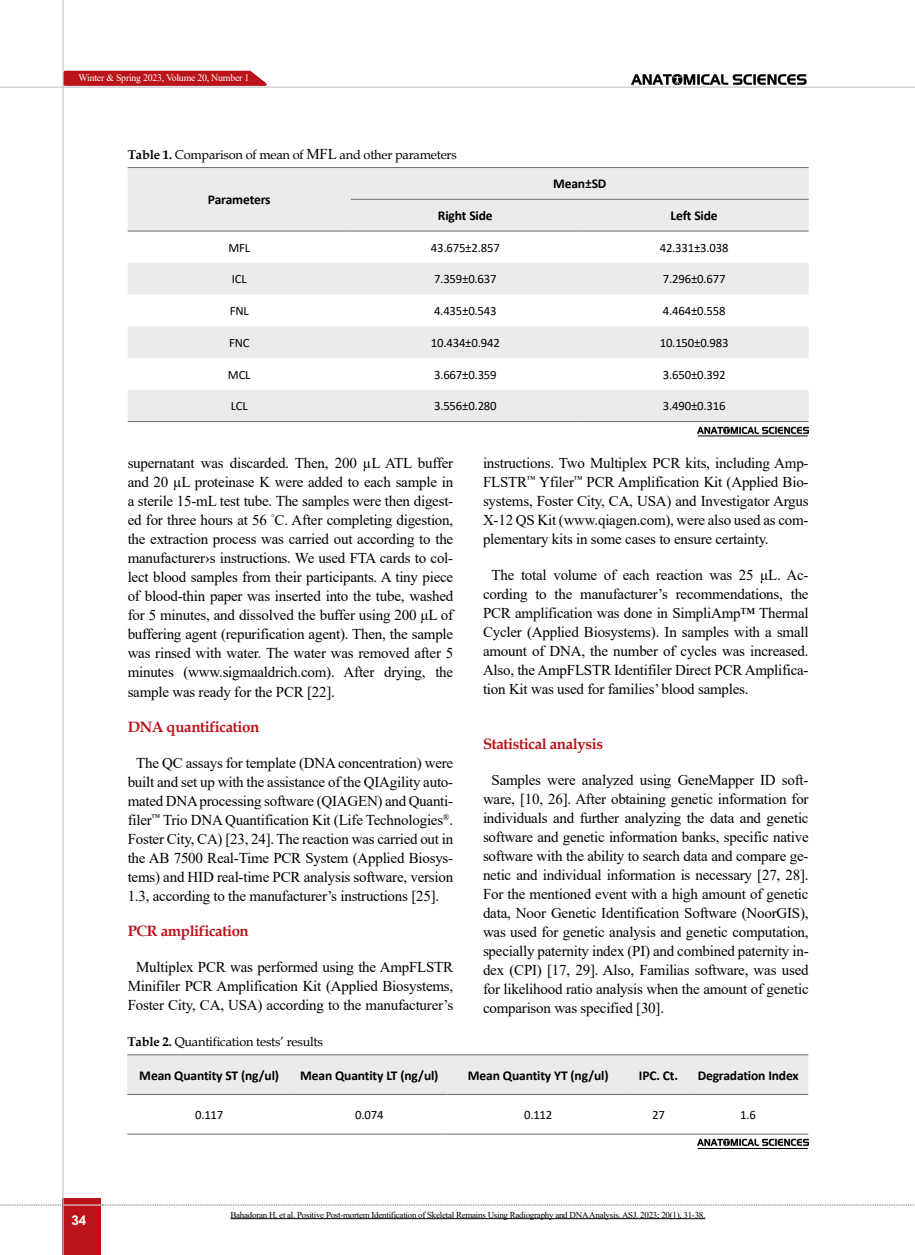
<style>
.page{position:relative;width:915px;height:1255px;background:#fff}
.page>*{position:absolute;margin:0;border:0;box-sizing:border-box;transform-origin:0 0}
.t1{font:15px/19px "Times New Roman";letter-spacing:-.015em;color:#000;text-align:justify}
.t2{font:700 15px "Book Antiqua";letter-spacing:-.025em;color:#ba131a}
.t3{font:700 13.5px "Calibri";letter-spacing:-.01em;color:#000}
.t4{font:700 13.5px "Arial";color:#fff}
.t5{font:12.75px "Calibri";letter-spacing:-.015em;color:#000}
.t6{font:12.75px "Book Antiqua";letter-spacing:-.015em;color:#000}
.t7{font:10.05px "Times New Roman";letter-spacing:-.025em;color:#fff}
.t8{font:9px "Times New Roman";letter-spacing:-.03em;color:#000}
.s1{font-weight:700}
.s2{font-family:"Times New Roman";font-size:15px}
</style>
<div class="page">
<div style="left:63px;top:1198px;width:38px;height:56px;background:#ba131a"></div>
<hr style="left:62px;top:0;width:2px;height:1254px;background:#c2c4c6">
<hr style="left:0;top:87px;width:914px;height:1px;background:#c2c4c6">
<hr style="left:63px;top:1204px;width:38px;height:1px;background:#ebebec">
<svg style="left:0;top:1204px;width:63px;height:1px"></svg>
<svg style="left:102px;top:1204px;width:813px;height:1px"></svg>
<svg style="left:62px;top:69px;width:212px;height:18px;background:#c7454b"></svg>
<img style="left:626px;top:73px;width:188px;height:15px">
<div style="left:127px;top:1055px;width:681px;height:39px;background:#ebebec"></div>
<hr style="left:127px;top:1054px;width:164px;height:1px;background:#6d6e71">
<hr style="left:291px;top:1054px;width:156px;height:1px;background:#6d6e71">
<hr style="left:447px;top:1054px;width:181px;height:1px;background:#6d6e71">
<hr style="left:628px;top:1054px;width:59px;height:1px;background:#6d6e71">
<hr style="left:687px;top:1054px;width:121px;height:1px;background:#6d6e71">
<hr style="left:127px;top:1094px;width:164px;height:1px;background:#6d6e71">
<hr style="left:291px;top:1094px;width:156px;height:1px;background:#6d6e71">
<hr style="left:447px;top:1094px;width:181px;height:1px;background:#6d6e71">
<hr style="left:628px;top:1094px;width:59px;height:1px;background:#6d6e71">
<hr style="left:687px;top:1094px;width:121px;height:1px;background:#6d6e71">
<hr style="left:127px;top:1133px;width:164px;height:1px;background:#6d6e71">
<hr style="left:291px;top:1133px;width:156px;height:1px;background:#6d6e71">
<hr style="left:447px;top:1133px;width:181px;height:1px;background:#6d6e71">
<hr style="left:628px;top:1133px;width:59px;height:1px;background:#6d6e71">
<hr style="left:687px;top:1133px;width:121px;height:1px;background:#6d6e71">
<img style="left:697px;top:1138px;width:111px;height:9px">
<hr style="left:697px;top:1148px;width:110px;height:1px;background:#000">
<svg style="left:128px;top:168px;width:680px;height:253px;fill:#ebebec"></svg>
<hr style="left:128px;top:421px;width:223px;height:1px;background:#6d6e71">
<hr style="left:351px;top:421px;width:228px;height:1px;background:#6d6e71">
<hr style="left:579px;top:421px;width:229px;height:1px;background:#6d6e71">
<hr style="left:128px;top:167px;width:223px;height:1px;background:#6d6e71">
<hr style="left:128px;top:231px;width:223px;height:1px;background:#6d6e71">
<hr style="left:351px;top:167px;width:228px;height:1px;background:#6d6e71">
<hr style="left:579px;top:167px;width:229px;height:1px;background:#6d6e71">
<hr style="left:351px;top:199px;width:228px;height:1px;background:#6d6e71">
<hr style="left:579px;top:199px;width:229px;height:1px;background:#6d6e71">
<hr style="left:351px;top:231px;width:228px;height:1px;background:#6d6e71">
<hr style="left:579px;top:231px;width:229px;height:1px;background:#6d6e71">
<img style="left:697px;top:426px;width:111px;height:9px">
<hr style="left:697px;top:435px;width:110px;height:1px;background:#000">
<hr style="left:230px;top:1218px;width:475px;height:1px;background:#000">
<p class="t7" style="left:79px;top:70px;width:172px">Winter &amp; Spring 2023, Volume 20, Number 1</p>
<p class="t6" style="left:128px;top:146px;width:330px"><span class="s1">Table 1.</span> Comparison of mean of <span class="s2">MFL</span> and other parameters</p>
<p class="t3" style="left:208px;top:190px;width:64px">Parameters</p>
<p class="t3" style="left:553px;top:174px;width:55px">Mean±SD</p>
<p class="t3" style="left:438px;top:206px;width:56px">Right Side</p>
<p class="t3" style="left:670px;top:206px;width:49px">Left Side</p>
<p class="t5" style="left:228px;top:239px;width:23px">MFL</p>
<p class="t5" style="left:431px;top:239px;width:70px">43.675±2.857</p>
<p class="t5" style="left:659px;top:239px;width:70px">42.331±3.038</p>
<p class="t5" style="left:232px;top:270px;width:16px">ICL</p>
<p class="t5" style="left:434px;top:270px;width:64px">7.359±0.637</p>
<p class="t5" style="left:662px;top:270px;width:64px">7.296±0.677</p>
<p class="t5" style="left:230px;top:302px;width:21px">FNL</p>
<p class="t5" style="left:434px;top:302px;width:64px">4.435±0.543</p>
<p class="t5" style="left:662px;top:302px;width:64px">4.464±0.558</p>
<p class="t5" style="left:229px;top:334px;width:22px">FNC</p>
<p class="t5" style="left:431px;top:334px;width:70px">10.434±0.942</p>
<p class="t5" style="left:659px;top:334px;width:70px">10.150±0.983</p>
<p class="t5" style="left:228px;top:365px;width:24px">MCL</p>
<p class="t5" style="left:434px;top:365px;width:64px">3.667±0.359</p>
<p class="t5" style="left:662px;top:365px;width:64px">3.650±0.392</p>
<p class="t5" style="left:231px;top:397px;width:18px">LCL</p>
<p class="t5" style="left:434px;top:397px;width:64px">3.556±0.280</p>
<p class="t5" style="left:662px;top:397px;width:64px">3.490±0.316</p>
<p class="t1" style="left:128px;top:453px;width:327px">supernatant was discarded. Then, 200 µL ATL buffer and 20 µL proteinase K were added to each sample in a sterile 15-mL test tube. The samples were then digest&shy;ed for three hours at 56 <sup>°</sup>C. After completing digestion, the extraction process was carried out according to the manufacturer›s instructions. We used FTA cards to col&shy;lect blood samples from their participants. A tiny piece of blood-thin paper was inserted into the tube, washed for 5 minutes, and dissolved the buffer using 200 μL of buffering agent (repurification agent). Then, the sample was rinsed with water. The water was removed after 5 minutes (www.sigmaaldrich.com). After drying, the sample was ready for the PCR [22].</p>
<p class="t2" style="left:128px;top:716px;width:133px">DNA quantification</p>
<p class="t1" style="left:128px;top:752px;width:327px;text-indent:9px">The QC assays for template (DNA concentration) were built and set up with the assistance of the QIAgility auto&shy;mated DNA processing software (QIAGEN) and Quanti&shy;filer<sup>™</sup> Trio DNA Quantification Kit (Life Technologies<sup>®</sup>.<br>Foster City, CA) [23, 24]. The reaction was carried out in the AB 7500 Real-Time PCR System (Applied Biosys&shy;tems) and HID real-time PCR analysis software, version 1.3, according to the manufacturer’s instructions [25].</p>
<p class="t2" style="left:128px;top:920px;width:123px">PCR amplification</p>
<p class="t1" style="left:128px;top:957px;width:327px;text-align:center">Multiplex PCR was performed using the AmpFLSTR<br>Minifiler PCR Amplification Kit (Applied Biosystems,<br>Foster City, CA, USA) according to the manufacturer’s</p>
<p class="t1" style="left:483px;top:453px;width:327px">instructions. Two Multiplex PCR kits, including Amp-FLSTR<sup>™</sup> Yfiler<sup>™</sup> PCR Amplification Kit (Applied Bio&shy;systems, Foster City, CA, USA) and Investigator Argus X-12 QS Kit (www.qiagen.com), were also used as com&shy;plementary kits in some cases to ensure certainty.</p>
<p class="t1" style="left:483px;top:565px;width:327px;text-indent:9px">The total volume of each reaction was 25 μL. Ac&shy;cording to the manufacturer’s recommendations, the PCR amplification was done in SimpliAmp™ Thermal Cycler (Applied Biosystems). In samples with a small amount of DNA, the number of cycles was increased.<br>Also, the AmpFLSTR Identifiler Direct PCR Amplifica&shy;tion Kit was used for families’ blood samples.</p>
<p class="t2" style="left:483px;top:733px;width:121px">Statistical analysis</p>
<p class="t1" style="left:483px;top:769px;width:327px;text-indent:9px">Samples were analyzed using GeneMapper ID soft&shy;ware, [10, 26]. After obtaining genetic information for individuals and further analyzing the data and genetic software and genetic information banks, specific native software with the ability to search data and compare ge&shy;netic and individual information is necessary [27, 28].<br>For the mentioned event with a high amount of genetic data, Noor Genetic Identification Software (NoorGIS), was used for genetic analysis and genetic computation, specially paternity index (PI) and combined paternity in&shy;dex (CPI) [17, 29]. Also, Familias software, was used for likelihood ratio analysis when the amount of genetic comparison was specified [30].</p>
<p class="t4" style="left:71px;top:1210px;width:17px">34</p>
<p class="t6" style="left:127px;top:1033px;width:197px"><span class="s1">Table 2.</span> Quantification tests’ results</p>
<p class="t3" style="left:139px;top:1065px;width:141px">Mean Quantity ST (ng/ul)</p>
<p class="t3" style="left:300px;top:1065px;width:140px">Mean Quantity LT (ng/ul)</p>
<p class="t3" style="left:468px;top:1065px;width:142px">Mean Quantity YT (ng/ul)</p>
<p class="t3" style="left:638px;top:1065px;width:41px">IPC. Ct.</p>
<p class="t3" style="left:697px;top:1065px;width:102px">Degradation Index</p>
<p class="t5" style="left:195px;top:1105px;width:30px">0.117</p>
<p class="t5" style="left:355px;top:1105px;width:30px">0.074</p>
<p class="t5" style="left:524px;top:1105px;width:30px">0.112</p>
<p class="t5" style="left:652px;top:1105px;width:14px">27</p>
<p class="t5" style="left:740px;top:1105px;width:17px">1.6</p>
<p class="t8" style="left:230px;top:1208px;width:476px">Bahadoran H, et al. Positive Post-mortem Identification of Skeletal Remains Using Radiography and DNA Analysis. ASJ. 2023; 20(1), 31-38.</p>
</div>
